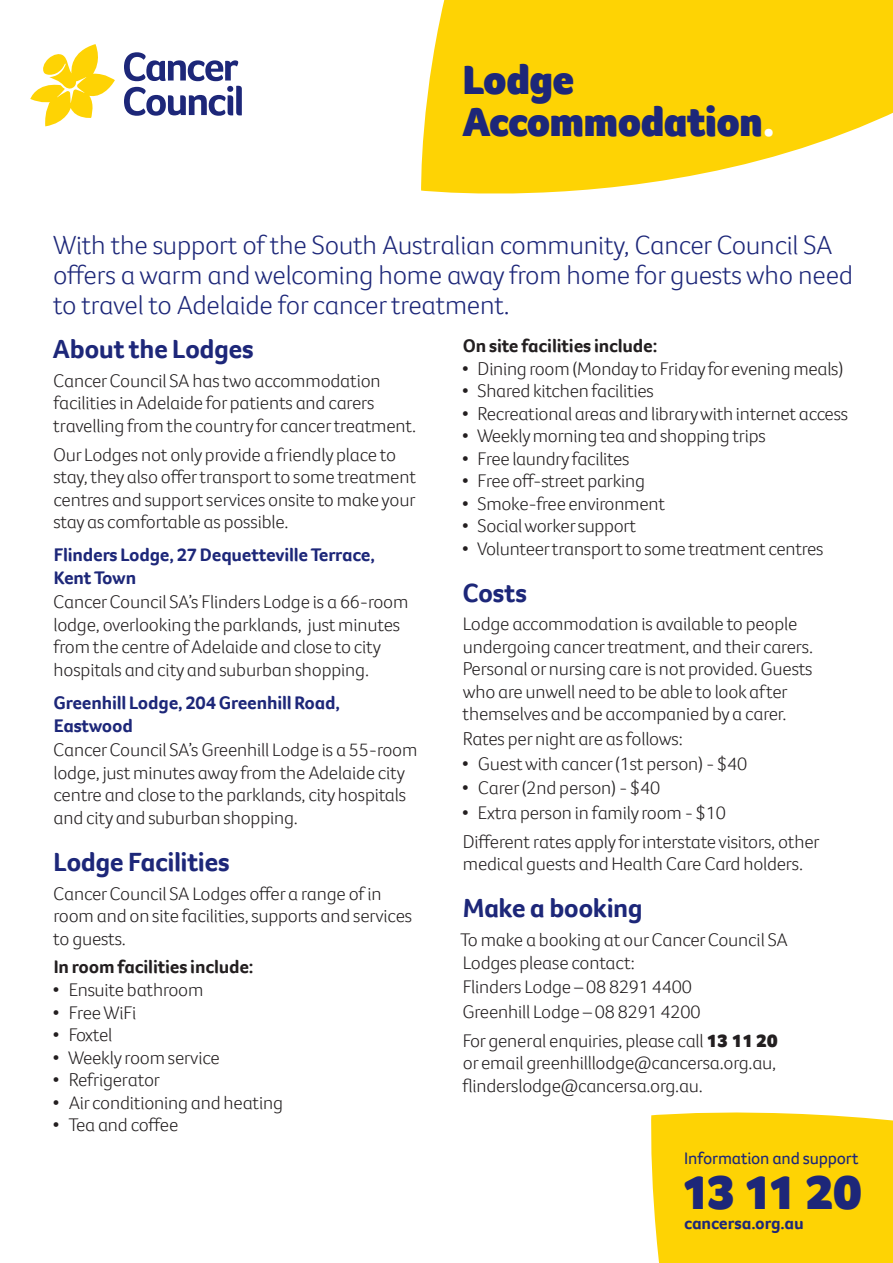
<style>
.page{position:relative;width:893px;height:1263px;background:#fff}
.page>*{position:absolute;margin:0;border:0;box-sizing:border-box;transform-origin:0 0}
.t1{font:900 49.8px "Foco CC";color:#1d2779}
.t2{font:900 42px/42px "Foco CC";letter-spacing:-.01em;color:#1d2779}
.t3{font:300 27px/30px "Foco CC";letter-spacing:-.01em;color:#1d2779}
.subheading{font:700 27px "Foco CC";letter-spacing:-.02em;color:#1d2779}
.bodycopy_tabs{font:300 18.75px/22.5px "Foco CC";letter-spacing:-.01em;color:#231f20}
.bodycopy_tabs-2{font:700 18.75px/22.5px "Foco CC";letter-spacing:-.01em;color:#1d2779}
.bodycopy_tabs-3{font:700 18.75px "Foco CC";letter-spacing:-.01em;color:#231f20}
.t4{font:17.25px "Foco CC";letter-spacing:-.015em;color:#1d2779}
.t5{font:700 17.25px "Foco CC";letter-spacing:-.01em;color:#1d2779}
.s1{color:#fff}
.s2{font-weight:900}
</style>
<div class="page">
<svg style="left:421px;top:0;width:472px;height:194px;background:#fed825"></svg>
<svg style="left:30px;top:44px;width:85px;height:82px"></svg>
<svg style="left:124px;top:52px;width:118px;height:64px"></svg>
<div style="left:651px;top:1112px;width:242px;height:151px;background:#fed304"></div>
<p class="t2" style="left:462px;top:58px;width:314px">Lodge<br>Accommodation<span class="s1">.</span></p>
<p class="t3" style="left:53px;top:229px;width:802px">With the support of the South Australian community, Cancer Council SA offers a warm and welcoming home away from home for guests who need to travel to Adelaide for cancer treatment.</p>
<p class="subheading" style="left:53px;top:331px;width:202px">About the Lodges</p>
<p class="bodycopy_tabs" style="left:53px;top:369px;width:364px">Cancer Council SA has two accommodation facilities in Adelaide for patients and carers travelling from the country for cancer treatment.</p>
<p class="bodycopy_tabs" style="left:53px;top:443px;width:364px">Our Lodges not only provide a friendly place to stay, they also offer transport to some treatment centres and support services onsite to make your stay as comfortable as possible.</p>
<p class="bodycopy_tabs-2" style="left:54px;top:543px;width:323px">Flinders Lodge, 27 Dequetteville Terrace,<br>Kent Town</p>
<p class="bodycopy_tabs" style="left:53px;top:591px;width:357px">Cancer Council SA’s Flinders Lodge is a 66-room lodge, overlooking the parklands, just minutes from the centre of Adelaide and close to city hospitals and city and suburban shopping.</p>
<p class="bodycopy_tabs-2" style="left:53px;top:691px;width:288px">Greenhill Lodge, 204 Greenhill Road,<br>Eastwood</p>
<p class="bodycopy_tabs" style="left:53px;top:738px;width:366px">Cancer Council SA’s Greenhill Lodge is a 55-room lodge, just minutes away from the Adelaide city centre and close to the parklands, city hospitals and city and suburban shopping.</p>
<p class="subheading" style="left:54px;top:844px;width:178px">Lodge Facilities</p>
<p class="bodycopy_tabs" style="left:53px;top:882px;width:361px">Cancer Council SA Lodges offer a range of in room and on site facilities, supports and services to guests.</p>
<p class="bodycopy_tabs-3" style="left:54px;top:955px;width:201px">In room facilities include:</p>
<p class="bodycopy_tabs" style="left:53px;top:978px;width:152px">• Ensuite bathroom</p>
<p class="bodycopy_tabs" style="left:53px;top:1001px;width:85px">• Free WiFi</p>
<p class="bodycopy_tabs" style="left:53px;top:1023px;width:61px">• Foxtel</p>
<p class="bodycopy_tabs" style="left:53px;top:1046px;width:169px">• Weekly room service</p>
<p class="bodycopy_tabs" style="left:53px;top:1068px;width:109px">• Refrigerator</p>
<p class="bodycopy_tabs" style="left:53px;top:1091px;width:232px">• Air conditioning and heating</p>
<p class="bodycopy_tabs" style="left:53px;top:1113px;width:127px">• Tea and coffee</p>
<p class="bodycopy_tabs-3" style="left:463px;top:333px;width:196px">On site facilities include:</p>
<p class="bodycopy_tabs" style="left:462px;top:357px;width:383px">• Dining room (Monday to Friday for evening meals)</p>
<p class="bodycopy_tabs" style="left:462px;top:379px;width:193px">• Shared kitchen facilities</p>
<p class="bodycopy_tabs" style="left:462px;top:402px;width:388px">• Recreational areas and library with internet access</p>
<p class="bodycopy_tabs" style="left:462px;top:424px;width:305px">• Weekly morning tea and shopping trips</p>
<p class="bodycopy_tabs" style="left:462px;top:447px;width:169px">• Free laundry facilites</p>
<p class="bodycopy_tabs" style="left:462px;top:469px;width:185px">• Free off-street parking</p>
<p class="bodycopy_tabs" style="left:462px;top:492px;width:205px">• Smoke-free environment</p>
<p class="bodycopy_tabs" style="left:462px;top:514px;width:176px">• Social worker support</p>
<p class="bodycopy_tabs" style="left:462px;top:537px;width:363px">• Volunteer transport to some treatment centres</p>
<p class="subheading" style="left:462px;top:575px;width:66px">Costs</p>
<p class="bodycopy_tabs" style="left:463px;top:613px;width:352px">Lodge accommodation is available to people undergoing cancer treatment, and their carers.<br>Personal or nursing care is not provided. Guests who are unwell need to be able to look after themselves and be accompanied by a carer.</p>
<p class="bodycopy_tabs" style="left:463px;top:727px;width:222px">Rates per night are as follows:</p>
<p class="bodycopy_tabs" style="left:462px;top:752px;width:287px">• Guest with cancer (1st person) - $40</p>
<p class="bodycopy_tabs" style="left:462px;top:776px;width:200px">• Carer (2nd person) - $40</p>
<p class="bodycopy_tabs" style="left:462px;top:801px;width:266px">• Extra person in family room - $10</p>
<p class="bodycopy_tabs" style="left:463px;top:830px;width:358px">Different rates apply for interstate visitors, other medical guests and Health Care Card holders.</p>
<p class="subheading" style="left:463px;top:890px;width:182px">Make a booking</p>
<p class="bodycopy_tabs" style="left:460px;top:928px;width:329px">To make a booking at our Cancer Council SA<br>Lodges please contact:</p>
<p class="bodycopy_tabs" style="left:463px;top:975px;width:231px">Flinders Lodge – 08 8291 4400</p>
<p class="bodycopy_tabs" style="left:462px;top:1000px;width:240px">Greenhill Lodge – 08 8291 4200</p>
<p class="bodycopy_tabs" style="left:462px;top:1029px;width:317px;text-align:justify">For general enquiries, please call <span class="s2">13 11 20 </span>or email greenhilllodge@cancersa.org.au, flinderslodge@cancersa.org.au.</p>
<p class="t4" style="left:684px;top:1147px;width:176px">Information and support</p>
<p class="t1" style="left:681px;top:1159px;width:183px">13 11 20</p>
<p class="t5" style="left:684px;top:1211px;width:121px">cancersa.org.au</p>
</div>
